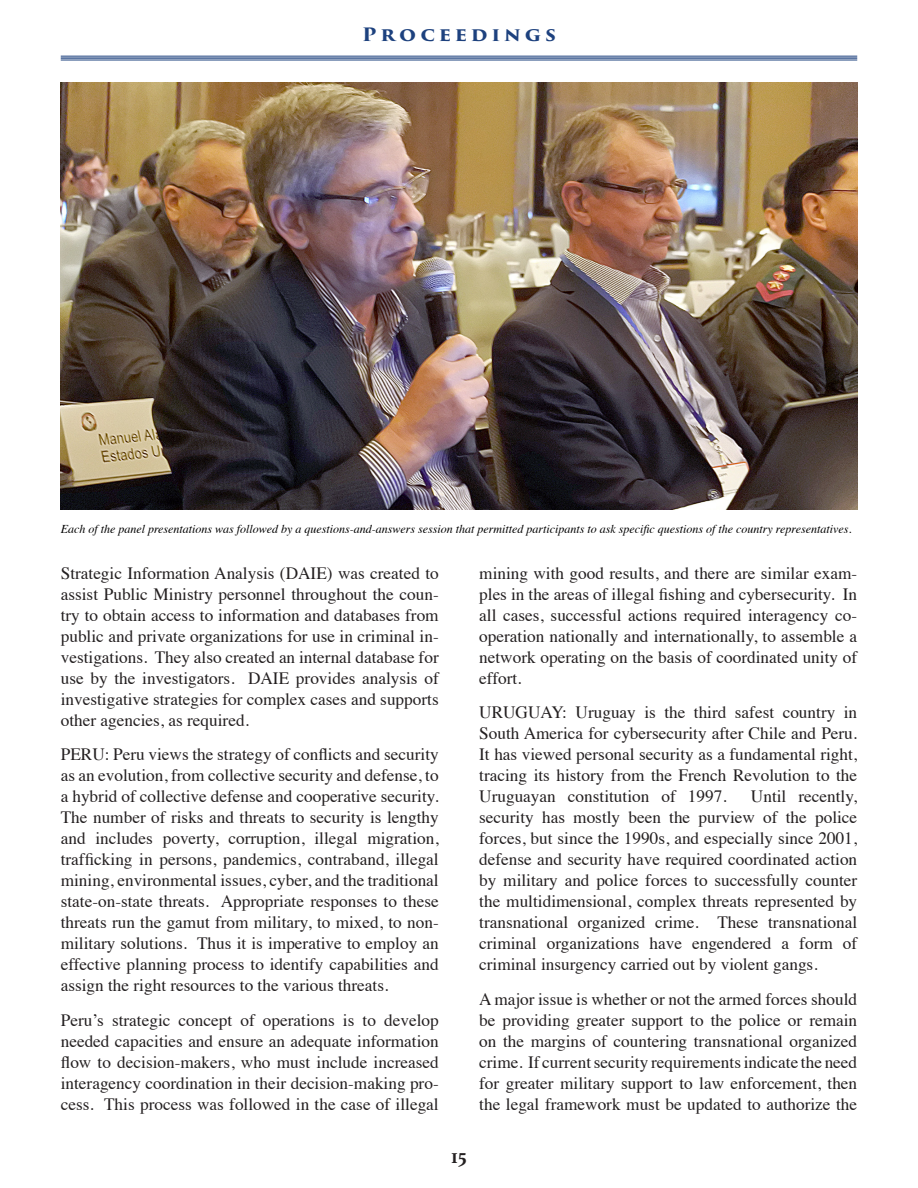
<style>
.page{position:relative;width:918px;height:1188px;background:#fff}
.page>*{position:absolute;margin:0;border:0;box-sizing:border-box;transform-origin:0 0}
.t1{font:700 21px "Athelas";color:#231f20}
.t2{font:700 18px "Trajan Pro 3";letter-spacing:.195em;color:#1d417e;scale:1.1 1}
.Regional_Insights_bo{font:17.25px/21px "Times";color:#231f20;text-align:justify}
.Captions{font:italic 12px "Times";color:#000}
</style>
<div class="page">
<hr style="left:61px;top:56px;width:796px;height:1px;background:#1d417e">
<hr style="left:61px;top:57px;width:796px;height:2px;background:#1d417e">
<hr style="left:61px;top:60px;width:796px;height:1px;background:#1d417e">
<img style="left:61px;top:82px;width:796px;height:428px">
<p class="t2" style="left:362px;top:21px;width:178px">Proceedings</p>
<p class="Captions" style="left:61px;top:519px;width:792px">Each of the panel presentations was followed by a questions-and-answers session that permitted participants to ask specific questions of the country representatives.</p>
<p class="Regional_Insights_bo" style="left:61px;top:561px;width:380px">Strategic Information Analysis (DAIE) was created to assist Public Ministry personnel throughout the coun&shy;try to obtain access to information and databases from public and private organizations for use in criminal in&shy;vestigations. They also created an internal database for use by the investigators. DAIE provides analysis of investigative strategies for complex cases and supports other agencies, as required.</p>
<p class="Regional_Insights_bo" style="left:61px;top:743px;width:380px">PERU: Peru views the strategy of conflicts and security as an evolution, from collective security and defense, to a hybrid of collective defense and cooperative security.<br>The number of risks and threats to security is lengthy and includes poverty, corruption, illegal migration, trafficking in persons, pandemics, contraband, illegal mining, environmental issues, cyber, and the traditional state-on-state threats. Appropriate responses to these threats run the gamut from military, to mixed, to non&shy;military solutions. Thus it is imperative to employ an effective planning process to identify capabilities and assign the right resources to the various threats.</p>
<p class="Regional_Insights_bo" style="left:61px;top:1008px;width:380px">Peru’s strategic concept of operations is to develop needed capacities and ensure an adequate information flow to decision-makers, who must include increased interagency coordination in their decision-making pro&shy;cess. This process was followed in the case of illegal</p>
<p class="Regional_Insights_bo" style="left:479px;top:561px;width:380px">mining with good results, and there are similar exam&shy;ples in the areas of illegal fishing and cybersecurity. In all cases, successful actions required interagency co&shy;operation nationally and internationally, to assemble a network operating on the basis of coordinated unity of effort.</p>
<p class="Regional_Insights_bo" style="left:479px;top:701px;width:380px">URUGUAY: Uruguay is the third safest country in South America for cybersecurity after Chile and Peru.<br>It has viewed personal security as a fundamental right, tracing its history from the French Revolution to the Uruguayan constitution of 1997.</p>
<p class="Regional_Insights_bo" style="left:479px;top:785px;width:380px;text-indent:272px">Until recently, security has mostly been the purview of the police forces, but since the 1990s, and especially since 2001, defense and security have required coordinated action by military and police forces to successfully counter the multidimensional, complex threats represented by transnational organized crime. These transnational criminal organizations have engendered a form of criminal insurgency carried out by violent gangs.</p>
<p class="Regional_Insights_bo" style="left:479px;top:987px;width:380px">A major issue is whether or not the armed forces should be providing greater support to the police or remain on the margins of countering transnational organized crime. If current security requirements indicate the need for greater military support to law enforcement, then the legal framework must be updated to authorize the</p>
<p class="t1" style="left:451px;top:1139px;width:17px">15</p>
</div>
